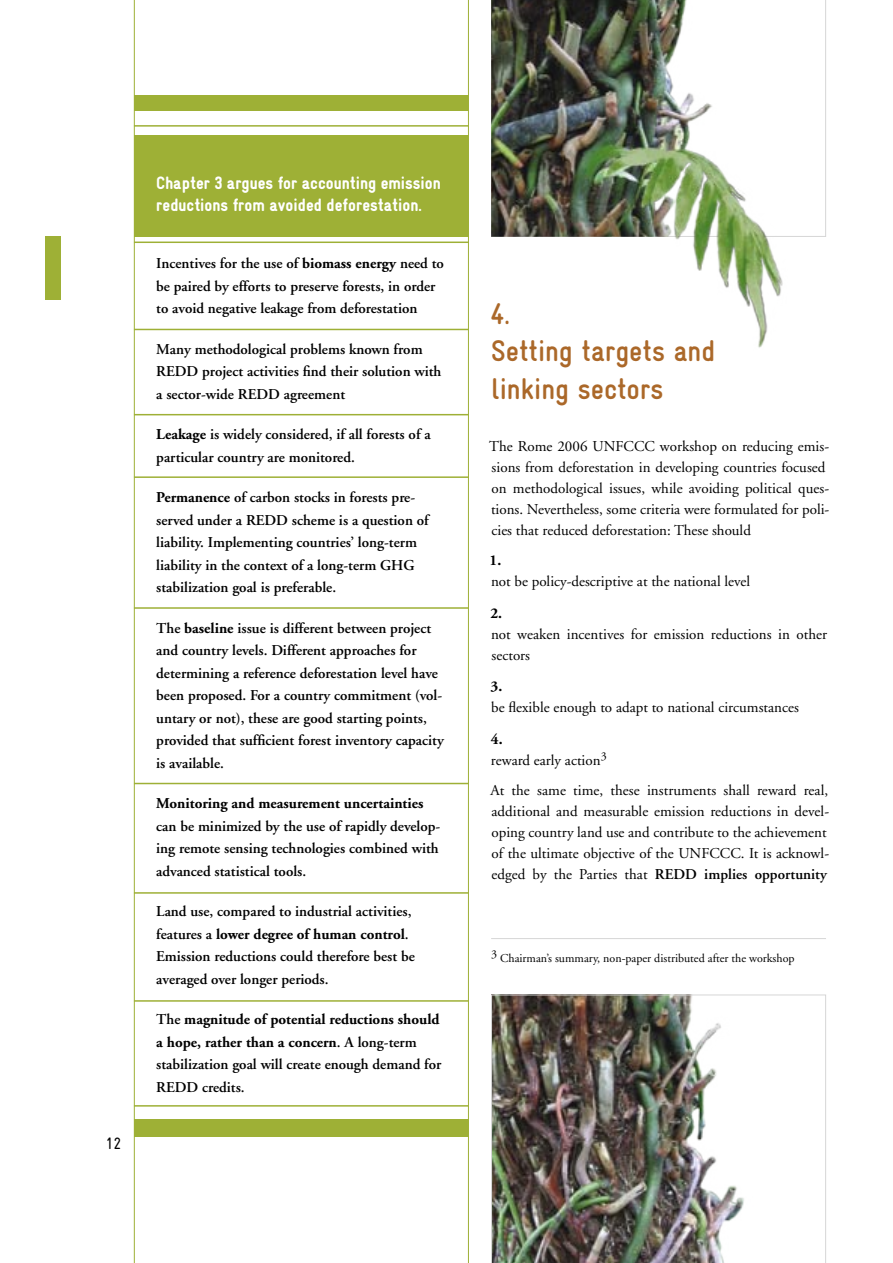
<style>
.page{position:relative;width:893px;height:1263px;background:#fff}
.page>*{position:absolute;margin:0;border:0;box-sizing:border-box;transform-origin:0 0}
.kapitel{font:700 condensed 30px "Gravur";color:#ab6829}
.resumes_kopf{font:900 condensed 18px/22.5px "Gravur";color:#fff}
.block{font:condensed 16.5px "Gravur";color:#000}
.resumes{font:600 15px/22.5px "Adobe Garamond";color:#000}
.block-2{font:15px/21px "Adobe Garamond";color:#000}
.block-3{font:700 15px "Adobe Garamond";color:#000}
.füße{font:12px "Adobe Garamond";color:#000}
.s1{font-weight:700}
.s2{font-weight:600}
</style>
<div class="page">
<svg style="left:134px;top:0;width:335px;height:1263px"></svg>
<div style="left:134px;top:135px;width:335px;height:102px;background:#9eb036"></div>
<hr style="left:134px;top:242px;width:335px;height:1px;background:#9eb036">
<hr style="left:134px;top:329px;width:335px;height:1px;background:#9eb036">
<hr style="left:134px;top:414px;width:335px;height:1px;background:#9eb036">
<hr style="left:134px;top:125px;width:335px;height:2px;background:#9eb036">
<hr style="left:134px;top:1105px;width:335px;height:1px;background:#9eb036">
<div style="left:134px;top:1119px;width:335px;height:18px;background:#9eb036"></div>
<div style="left:134px;top:95px;width:335px;height:16px;background:#9eb036"></div>
<img style="left:491px;top:994px;width:335px;height:269px">
<hr style="left:134px;top:476px;width:335px;height:2px;background:#9eb036">
<hr style="left:134px;top:607px;width:335px;height:2px;background:#9eb036">
<hr style="left:134px;top:783px;width:335px;height:1px;background:#9eb036">
<hr style="left:134px;top:892px;width:335px;height:2px;background:#9eb036">
<hr style="left:134px;top:1000px;width:335px;height:2px;background:#9eb036">
<hr style="left:491px;top:938px;width:335px;height:1px;background:#d6d6d6">
<img style="left:491px;top:0;width:301px;height:348px">
<div style="left:45px;top:237px;width:16px;height:63px;background:#9eb036"></div>
<p class="block" style="left:105px;top:1134px;width:17px">12</p>
<p class="resumes_kopf" style="left:156px;top:171px;width:286px">Chapter 3 argues for accounting emission reductions from avoided deforestation.</p>
<p class="resumes" style="left:156px;top:252px;width:289px">Incentives for the use of <span class="s1">biomass energy</span> need to be paired by efforts to preserve forests, in order to avoid negative leakage from deforestation</p>
<p class="resumes" style="left:156px;top:338px;width:287px">Many methodological problems known from<br>REDD project activities find their solution with a sector-wide REDD agreement</p>
<p class="resumes" style="left:156px;top:423px;width:276px"><span class="s1">Leakage</span> is widely considered, if all forests of a particular country are monitored.</p>
<p class="resumes" style="left:156px;top:486px;width:274px"><span class="s1">Permanence</span> of carbon stocks in forests pre&shy;served under a REDD scheme is a question of liability. Implementing countries’ long-term liability in the context of a long-term GHG stabilization goal is preferable.</p>
<p class="resumes" style="left:156px;top:617px;width:289px">The <span class="s1">baseline</span> issue is different between project and country levels. Different approaches for determining a reference deforestation level have been proposed. For a country commitment (vol&shy;untary or not), these are good starting points, provided that sufficient forest inventory capacity is available.</p>
<p class="resumes" style="left:156px;top:792px;width:286px"><span class="s1">Monitoring and measurement uncertainties </span>can be minimized by the use of rapidly develop&shy;ing remote sensing technologies combined with advanced statistical tools.</p>
<p class="resumes" style="left:156px;top:900px;width:260px">Land use, compared to industrial activities, features a <span class="s1">lower degree of human control</span>.<br>Emission reductions could therefore best be averaged over longer periods.</p>
<p class="resumes" style="left:156px;top:1008px;width:287px">The <span class="s1">magnitude of potential reductions should a hope, rather than a concern</span>. A long-term stabilization goal will create enough demand for REDD credits.</p>
<p class="kapitel" style="left:490px;top:297px;width:21px">4.</p>
<p class="kapitel" style="left:491px;top:334px;width:226px">Setting targets and</p>
<p class="kapitel" style="left:491px;top:372px;width:174px">linking sectors</p>
<p class="block-2" style="left:489px;top:436px;width:342px">The Rome 2006 UNFCCC workshop on reducing emis&shy;sions from deforestation in developing countries focused on methodological issues, while avoiding political ques&shy;tions. Nevertheless, some criteria were formulated for poli&shy;cies that reduced deforestation: These should</p>
<p class="block-3" style="left:489px;top:552px;width:13px">1.</p>
<p class="block-2" style="left:491px;top:571px;width:261px">not be policy-descriptive at the national level</p>
<p class="block-3" style="left:490px;top:605px;width:13px">2.</p>
<p class="block-2" style="left:491px;top:624px;width:338px">not weaken incentives for emission reductions in other sectors</p>
<p class="block-3" style="left:490px;top:678px;width:13px">3.</p>
<p class="block-2" style="left:491px;top:697px;width:309px">be flexible enough to adapt to national circumstances</p>
<p class="block-3" style="left:491px;top:731px;width:13px">4.</p>
<p class="block-2" style="left:491px;top:750px;width:117px">reward early action<sup>3</sup></p>
<p class="block-2" style="left:490px;top:780px;width:340px">At the same time, these instruments shall reward real, additional and measurable emission reductions in devel&shy;oping country land use and contribute to the achievement of the ultimate objective of the UNFCCC. It is acknowl&shy;edged by the Parties that <span class="s2">REDD implies opportunity</span></p>
<p class="füße" style="left:491px;top:952px;width:305px">3 Chairman’s summary, non-paper distributed after the workshop</p>
</div>
